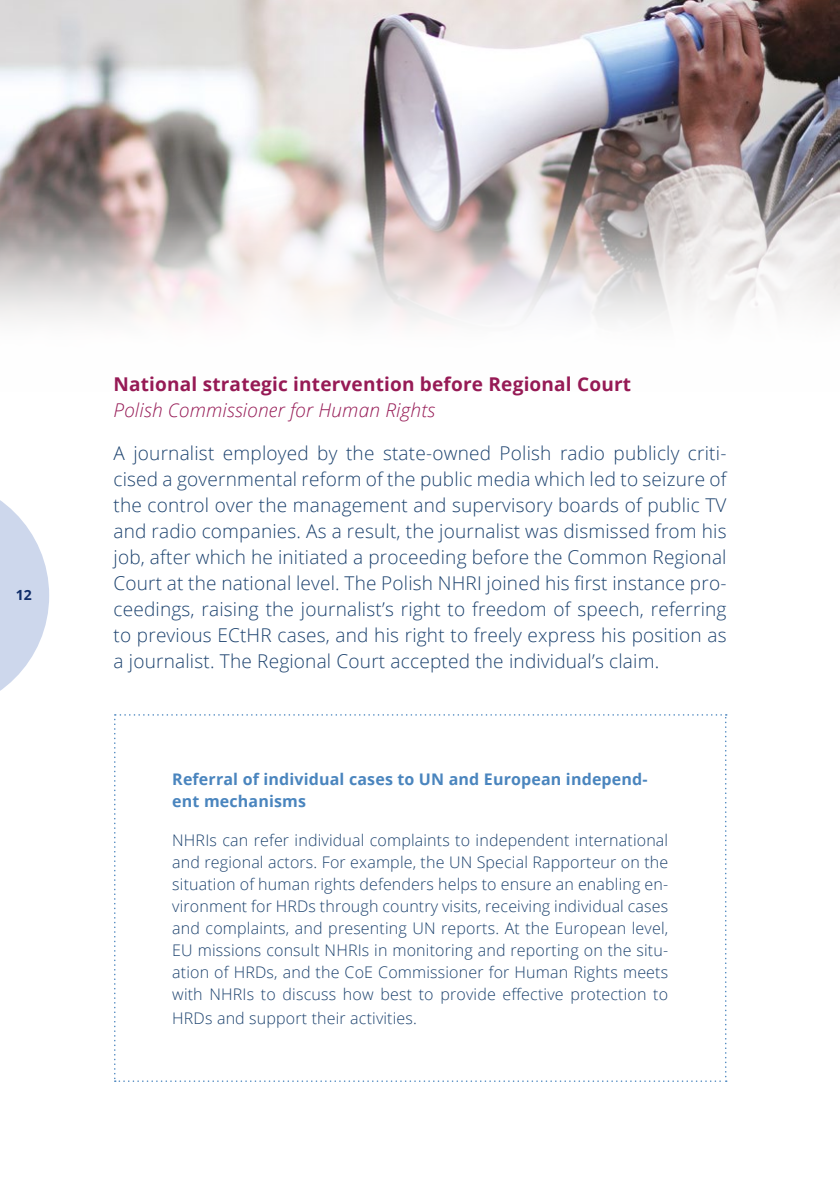
<style>
.page{position:relative;width:840px;height:1191px;background:#fff}
.page>*{position:absolute;margin:0;border:0;box-sizing:border-box;transform-origin:0 0}
.t1{font:300 19px/26px "Open Sans";letter-spacing:.01em;color:#1d436f;text-align:justify}
.t2{font:700 19px "Open Sans";letter-spacing:.01em;color:#961a55}
.t3{font:italic 300 19px "Open Sans";letter-spacing:.01em;color:#961a55}
.t4{font:300 16px/22px "Open Sans";letter-spacing:.01em;color:#1d436f;text-align:justify}
.t5{font:700 16px/22px "Open Sans";letter-spacing:.01em;color:#4a85be}
.t6{font:700 14px "Open Sans";color:#102d69}
</style>
<div class="page">
<svg style="left:0;top:618px;width:47px;height:73px"></svg>
<svg style="left:0;top:500px;width:49px;height:118px;fill:#cdd7ec"></svg>
<img style="left:0;top:0;width:839px;height:215px">
<svg style="left:0;top:215px;width:839px;height:106px"></svg>
<svg style="left:114px;top:714px;width:612px;height:368px"></svg>
<p class="t6" style="left:16px;top:585px;width:18px">12</p>
<p class="t2" style="left:113px;top:370px;width:519px">National strategic intervention before Regional Court</p>
<p class="t3" style="left:113px;top:397px;width:323px">Polish Commissioner for Human Rights</p>
<p class="t1" style="left:113px;top:439px;width:614px">A journalist employed by the state-owned Polish radio publicly criti&shy;cised a governmental reform of the public media which led to seizure of the control over the management and supervisory boards of public TV and radio companies. As a result, the journalist was dismissed from his job, after which he initiated a proceeding before the Common Regional Court at the national level. The Polish NHRI joined his first instance pro&shy;ceedings, raising the journalist’s right to freedom of speech, referring to previous ECtHR cases, and his right to freely express his position as a journalist. The Regional Court accepted the individual’s claim.</p>
<p class="t5" style="left:172px;top:767px;width:476px">Referral of individual cases to UN and European independ&shy;ent mechanisms</p>
<p class="t4" style="left:172px;top:828px;width:497px">NHRIs can refer individual complaints to independent international and regional actors. For example, the UN Special Rapporteur on the situation of human rights defenders helps to ensure an enabling en&shy;vironment for HRDs through country visits, receiving individual cases and complaints, and presenting UN reports. At the European level, EU missions consult NHRIs in monitoring and reporting on the situ&shy;ation of HRDs, and the CoE Commissioner for Human Rights meets with NHRIs to discuss how best to provide effective protection to</p>
<p class="t4" style="left:172px;top:1006px;width:246px">HRDs and support their activities.</p>
</div>
